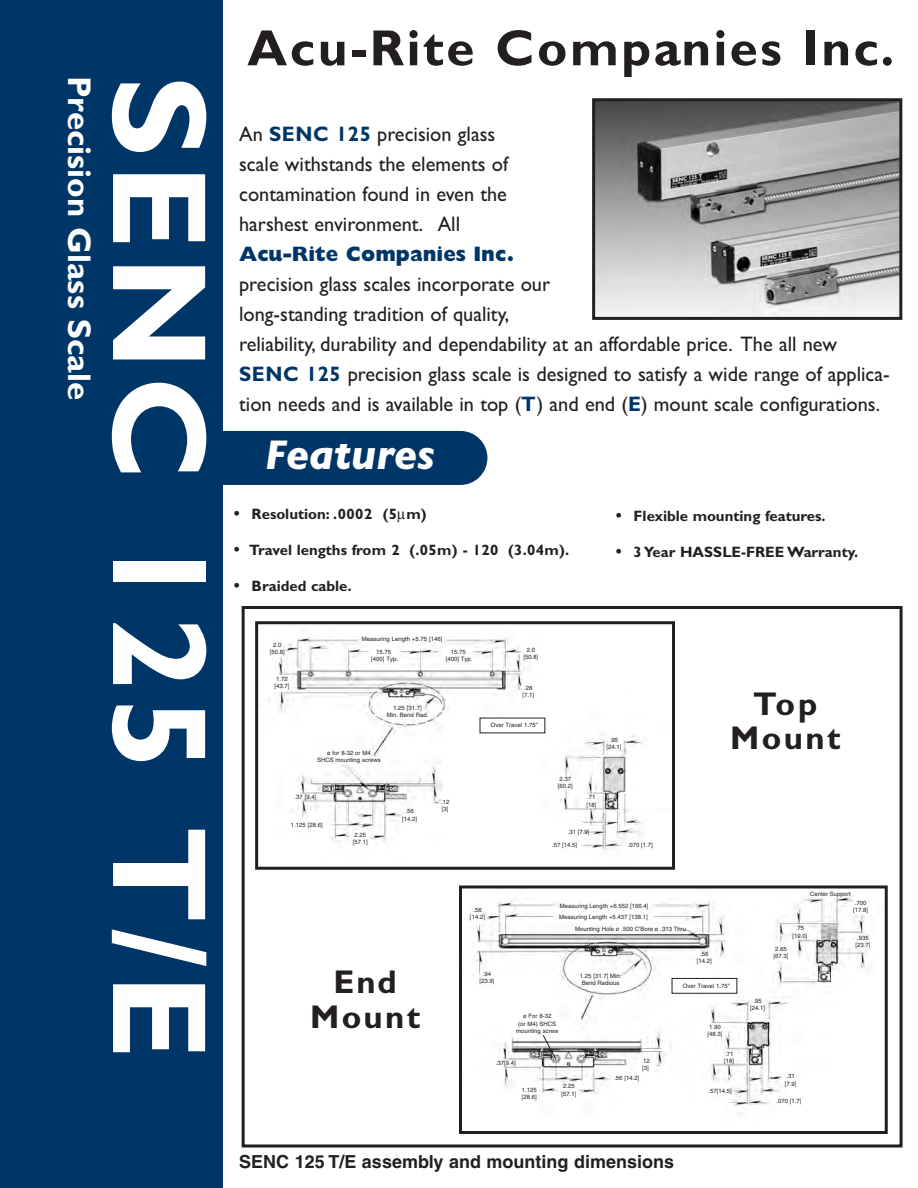
<style>
.page{position:relative;width:918px;height:1188px;background:#fff}
.page>*{position:absolute;margin:0;border:0;box-sizing:border-box;transform-origin:0 0}
.t1{font:700 135px "Gill Sans";letter-spacing:.05em;color:#fff}
.t2{font:700 51px "Gill Sans";letter-spacing:.05em;color:#231f20}
.t3{font:italic 700 42px "Gill Sans";color:#fff}
.t4{font:700 33px "Gill Sans";color:#fff}
.t5{font:700 33px/34.5px "Gill Sans";letter-spacing:.07em;color:#231f20;text-align:center}
.t6{font:21px/30px "Gill Sans";color:#231f20}
.t7{font:800 21px "Gill Sans";color:#003667}
.t8{font:700 18px "Helvetica";color:#231f20}
.t9{font:700 15px "Gill Sans";color:#231f20}
.t10{font:6px/7.2px "Helvetica";color:#231f20}
.s1{font-weight:700;color:#003667}
.s2{font-family:"Futura";font-weight:500}
</style>
<div class="page">
<div style="left:194px;top:431px;width:293px;height:54px;background:#003667;border-radius:27px"></div>
<img style="left:596px;top:102px;width:302px;height:214px">
<div style="left:592px;top:98px;width:310px;height:222px;border:3px solid #231f20"></div>
<div style="left:0;top:0;width:223px;height:1188px;background:#003667"></div>
<div style="left:242px;top:606px;width:661px;height:542px;border:3px solid #231f20"></div>
<img style="left:475px;top:893px;width:392px;height:221px">
<div style="left:459px;top:885px;width:429px;height:249px;border:3px solid #231f20"></div>
<img style="left:275px;top:637px;width:368px;height:213px">
<div style="left:255px;top:621px;width:420px;height:249px;border:3px solid #231f20"></div>
<div style="left:672px;top:978px;width:65px;height:15px;background:#fff"></div>
<div style="left:672px;top:978px;width:65px;height:15px;border:1px solid #231f20"></div>
<div style="left:480px;top:718px;width:65px;height:15px;background:#fff"></div>
<svg style="left:542px;top:1034px;width:15px;height:27px"></svg>
<h3 class="t4" style="left:92px;top:76px;width:326px;rotate:90deg">Precision Glass Scale</h3>
<h1 class="t1" style="left:210px;top:76px;width:985px;rotate:90deg">SENC 125 T/E</h1>
<h2 class="t2" style="left:247px;top:29px;width:648px">Acu-Rite Companies Inc.</h2>
<h3 class="t6" style="left:239px;top:118px;width:270px">An <span class="s1">SENC 125</span> precision glass scale withstands the elements of contamination found in even the harshest environment. All</h3>
<h3 class="t7" style="left:239px;top:246px;width:276px">Acu-Rite Companies Inc.</h3>
<p class="t6" style="left:239px;top:268px;width:652px">precision glass scales incorporate our<br>long-standing tradition of quality,<br>reliability, durability and dependability at an affordable price. The all new <span class="s1">SENC 125</span> precision glass scale is designed to satisfy a wide range of applica&shy;tion needs and is available in top (<span class="s1">T</span>) and end (<span class="s1">E</span>) mount scale configurations.</p>
<h3 class="t3" style="left:265px;top:430px;width:171px">Features</h3>
<h3 class="t9" style="left:231px;top:508px;width:197px"><span class="s2">•</span> Resolution: .0002 (5 m)</h3>
<h3 class="t9" style="left:231px;top:544px;width:340px"><span class="s2">•</span> Travel lengths from 2 (.05m) - 120 (3.04m).</h3>
<h3 class="t9" style="left:231px;top:580px;width:122px"><span class="s2">•</span> Braided cable.</h3>
<h3 class="t9" style="left:613px;top:510px;width:214px"><span class="s2">•</span> Flexible mounting features.</h3>
<h3 class="t9" style="left:613px;top:546px;width:247px"><span class="s2">•</span> 3Year HASSLE-FREE Warranty.</h3>
<p class="t10" style="left:270px;top:642px;width:17px;text-align:center">2.0 [50.8]</p>
<p class="t10" style="left:275px;top:675px;width:17px">1.72 [43.7]</p>
<p class="t10" style="left:362px;top:635px;width:82px">Measuring Length +5.75 [146]</p>
<p class="t10" style="left:371px;top:649px;width:28px;text-align:center">15.75 [400] Typ.</p>
<p class="t10" style="left:446px;top:649px;width:28px;text-align:center">15.75 [400] Typ.</p>
<p class="t10" style="left:387px;top:705px;width:43px;text-align:center">1.25 [31.7]<br>Min. Bend Rad.</p>
<p class="t10" style="left:317px;top:750px;width:65px;text-align:center">ø for 8-32 or M4<br>SHCS mounting screws</p>
<p class="t10" style="left:295px;top:794px;width:23px">.37 [9.4]</p>
<p class="t10" style="left:291px;top:822px;width:33px">1.125 [28.6]</p>
<p class="t10" style="left:353px;top:831px;width:17px">2.25 [57.1]</p>
<p class="t10" style="left:402px;top:808px;width:17px;text-align:center">.56 [14.2]</p>
<p class="t10" style="left:441px;top:799px;width:10px">.12 [3]</p>
<p class="t10" style="left:524px;top:647px;width:17px;text-align:center">2.0 [50.8]</p>
<p class="t10" style="left:523px;top:685px;width:13px">.28 [7.1]</p>
<p class="t10" style="left:491px;top:722px;width:49px">Over Travel 1.75"</p>
<p class="t10" style="left:558px;top:776px;width:17px">2.37 [60.2]</p>
<p class="t10" style="left:586px;top:794px;width:12px">.71 [18]</p>
<p class="t10" style="left:552px;top:827px;width:39px;line-height:12.6px;text-indent:16px">.31 [7.9] .57 [14.5]</p>
<p class="t10" style="left:606px;top:737px;width:17px;text-align:center">.95 [24.1]</p>
<p class="t10" style="left:628px;top:842px;width:27px">.070 [1.7]</p>
<h3 class="t5" style="left:730px;top:689px;width:112px">Top<br>Mount</h3>
<p class="t10" style="left:810px;top:891px;width:42px">Center Support</p>
<h3 class="t5" style="left:310px;top:968px;width:112px">End<br>Mount</h3>
<p class="t10" style="left:470px;top:907px;width:17px;text-align:center">.56 [14.2]</p>
<p class="t10" style="left:479px;top:970px;width:17px;text-align:center">.94 [23.9]</p>
<p class="t10" style="left:560px;top:903px;width:90px">Measuring Length +6.552 [166.4]</p>
<p class="t10" style="left:559px;top:913px;width:90px">Measuring Length +5.437 [138.1]</p>
<p class="t10" style="left:575px;top:926px;width:113px">Mounting Hole ø .500 C'Bore ø .313 Thru</p>
<p class="t10" style="left:697px;top:951px;width:17px;text-align:center">.56 [14.2]</p>
<p class="t10" style="left:516px;top:1013px;width:44px;text-align:center">ø For 8-32<br>(or M4) SHCS mounting screw</p>
<p class="t10" style="left:580px;top:973px;width:43px;text-align:center">1.25 [31.7] Min.<br>Bend Radious</p>
<p class="t10" style="left:683px;top:983px;width:49px">Over Travel 1.75"</p>
<p class="t10" style="left:708px;top:1024px;width:17px">1.90 [48.3]</p>
<p class="t10" style="left:496px;top:1060px;width:22px">.37[9.4]</p>
<p class="t10" style="left:522px;top:1087px;width:17px">1.125 [28.6]</p>
<p class="t10" style="left:562px;top:1083px;width:17px">2.25 [57.1]</p>
<p class="t10" style="left:641px;top:1057px;width:10px">.12 [3]</p>
<p class="t10" style="left:614px;top:1075px;width:27px">.56 [14.2]</p>
<p class="t10" style="left:724px;top:1051px;width:12px">.71 [18]</p>
<p class="t10" style="left:708px;top:1088px;width:25px">.57[14.5]</p>
<p class="t10" style="left:793px;top:925px;width:17px;text-align:center">.75 [19.0]</p>
<p class="t10" style="left:773px;top:946px;width:17px">2.65 [67.3]</p>
<p class="t10" style="left:750px;top:997px;width:17px;text-align:center">.95 [24.1]</p>
<p class="t10" style="left:785px;top:1073px;width:13px">.31 [7.9]</p>
<p class="t10" style="left:776px;top:1098px;width:27px">.070 [1.7]</p>
<h3 class="t8" style="left:239px;top:1154px;width:436px">SENC 125 T/E assembly and mounting dimensions</h3>
<p class="t10" style="left:853px;top:899px;width:17px">.700 [17.8]</p>
<p class="t10" style="left:856px;top:935px;width:17px">.935 [23.7]</p>
</div>
